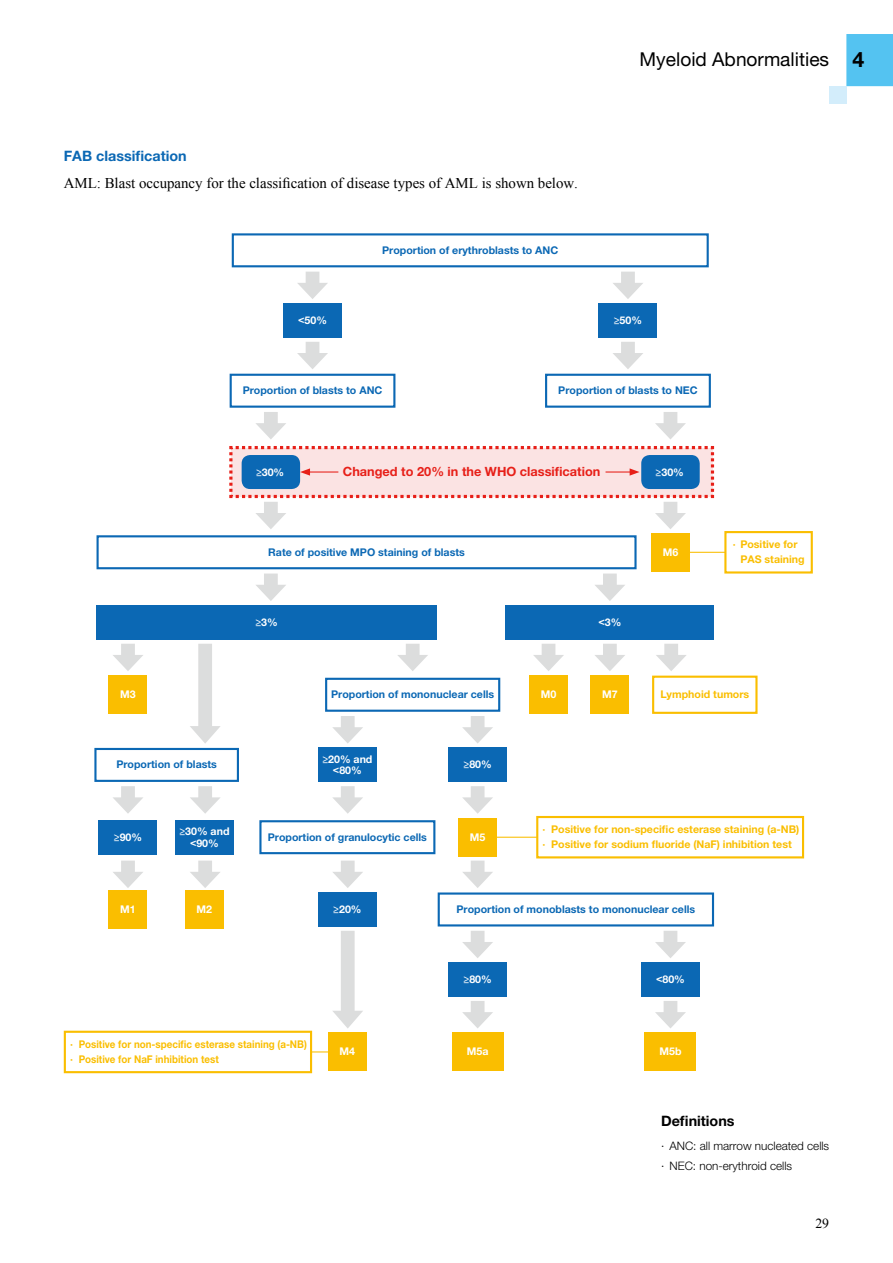
<style>
.page{position:relative;width:893px;height:1263px;background:#fff}
.page>*{position:absolute;margin:0;border:0;box-sizing:border-box;transform-origin:0 0}
.t1{font:19.2px "Helvetica Neue LT Std";color:#000}
.t2{font:14.85px "Times New Roman";color:#000}
.t3{font:700 14.4px "Helvetica Neue LT Std";color:#0b68b4}
.t4{font:700 14.4px "Helvetica Neue LT Std";color:#000}
.t5{font:13.8px "Times New Roman";color:#000}
.t6{font:700 12.75px "Helvetica Neue LT Std";color:#e71f18}
.t7{font:300 11.7px/19.2px "Helvetica Neue LT Std";color:#000}
.t8{font:700 10.65px "Helvetica Neue LT Std";color:#0b68b4}
.t9{font:700 10.65px/14.9px "Helvetica Neue LT Std";color:#fabe00}
.t10{font:700 10.65px/11.7px "Helvetica Neue LT Std";color:#fff;text-align:center}
.s1{font-weight:700;font-size:21.3px}
</style>
<div class="page">
<div style="left:846px;top:34px;width:47px;height:52px;background:#54c3f1"></div>
<div style="left:829px;top:86px;width:17px;height:18px;background:#d3edfb"></div>
<div style="left:232px;top:233px;width:477px;height:34px;border:2px solid #0b68b4"></div>
<div style="left:283px;top:303px;width:59px;height:35px;background:#0b68b4"></div>
<div style="left:599px;top:303px;width:58px;height:35px;background:#0b68b4"></div>
<div style="left:545px;top:374px;width:166px;height:34px;border:2px solid #0b68b4"></div>
<div style="left:230px;top:374px;width:165px;height:34px;border:2px solid #0b68b4"></div>
<div style="left:97px;top:535px;width:540px;height:34px;border:2px solid #0b68b4"></div>
<hr style="left:686px;top:552px;width:44px;height:1px;background:#fabe00">
<div style="left:651px;top:533px;width:39px;height:38px;background:#fabe00"></div>
<div style="left:725px;top:532px;width:87px;height:40px;background:#fff"></div>
<div style="left:724px;top:531px;width:89px;height:42px;border:2px solid #fabe00"></div>
<div style="left:652px;top:676px;width:105px;height:38px;border:2px solid #fabe00"></div>
<div style="left:506px;top:605px;width:208px;height:34px;background:#0b68b4"></div>
<div style="left:97px;top:605px;width:340px;height:34px;background:#0b68b4"></div>
<div style="left:591px;top:676px;width:38px;height:38px;background:#fabe00"></div>
<div style="left:529px;top:676px;width:39px;height:38px;background:#fabe00"></div>
<div style="left:109px;top:676px;width:38px;height:38px;background:#fabe00"></div>
<div style="left:325px;top:678px;width:175px;height:34px;border:2px solid #0b68b4"></div>
<div style="left:448px;top:748px;width:59px;height:34px;background:#0b68b4"></div>
<div style="left:318px;top:748px;width:59px;height:34px;background:#0b68b4"></div>
<div style="left:94px;top:748px;width:145px;height:34px;border:2px solid #0b68b4"></div>
<hr style="left:493px;top:837px;width:48px;height:1px;background:#fabe00">
<div style="left:458px;top:818px;width:39px;height:38px;background:#fabe00"></div>
<div style="left:99px;top:820px;width:58px;height:34px;background:#0b68b4"></div>
<div style="left:175px;top:820px;width:59px;height:34px;background:#0b68b4"></div>
<div style="left:259px;top:820px;width:176px;height:34px;border:2px solid #0b68b4"></div>
<div style="left:537px;top:817px;width:266px;height:40px;background:#fff"></div>
<div style="left:536px;top:816px;width:268px;height:42px;border:2px solid #fabe00"></div>
<div style="left:185px;top:890px;width:39px;height:39px;background:#fabe00"></div>
<div style="left:109px;top:890px;width:38px;height:39px;background:#fabe00"></div>
<div style="left:318px;top:892px;width:59px;height:34px;background:#0b68b4"></div>
<div style="left:438px;top:892px;width:276px;height:34px;border:2px solid #0b68b4"></div>
<div style="left:641px;top:963px;width:59px;height:34px;background:#0b68b4"></div>
<div style="left:448px;top:963px;width:59px;height:34px;background:#0b68b4"></div>
<svg style="left:312px;top:1051px;width:16px;height:1px"></svg>
<div style="left:452px;top:1033px;width:51px;height:38px;background:#fabe00"></div>
<div style="left:645px;top:1033px;width:51px;height:38px;background:#fabe00"></div>
<div style="left:328px;top:1033px;width:39px;height:38px;background:#fabe00"></div>
<div style="left:64px;top:1031px;width:248px;height:42px;border:2px solid #fabe00"></div>
<svg style="left:462px;top:1001px;width:31px;height:27px"></svg>
<svg style="left:655px;top:1001px;width:31px;height:27px"></svg>
<svg style="left:333px;top:931px;width:30px;height:97px"></svg>
<svg style="left:462px;top:931px;width:31px;height:27px"></svg>
<svg style="left:655px;top:931px;width:31px;height:27px"></svg>
<svg style="left:463px;top:860px;width:30px;height:28px"></svg>
<svg style="left:333px;top:860px;width:30px;height:28px"></svg>
<svg style="left:462px;top:786px;width:31px;height:28px"></svg>
<svg style="left:332px;top:786px;width:31px;height:28px"></svg>
<svg style="left:462px;top:716px;width:31px;height:27px"></svg>
<svg style="left:332px;top:716px;width:31px;height:27px"></svg>
<svg style="left:113px;top:860px;width:30px;height:28px"></svg>
<svg style="left:190px;top:860px;width:30px;height:28px"></svg>
<svg style="left:113px;top:786px;width:30px;height:27px"></svg>
<svg style="left:190px;top:786px;width:30px;height:28px"></svg>
<svg style="left:190px;top:644px;width:30px;height:100px"></svg>
<svg style="left:113px;top:644px;width:30px;height:27px"></svg>
<svg style="left:397px;top:644px;width:31px;height:27px"></svg>
<svg style="left:533px;top:644px;width:31px;height:27px"></svg>
<svg style="left:595px;top:644px;width:30px;height:27px"></svg>
<svg style="left:656px;top:644px;width:30px;height:27px"></svg>
<svg style="left:595px;top:573px;width:30px;height:28px"></svg>
<svg style="left:256px;top:573px;width:30px;height:28px"></svg>
<svg style="left:229px;top:412px;width:486px;height:117px"></svg>
<svg style="left:297px;top:342px;width:31px;height:27px"></svg>
<svg style="left:613px;top:342px;width:30px;height:27px"></svg>
<svg style="left:297px;top:272px;width:31px;height:27px"></svg>
<svg style="left:613px;top:272px;width:30px;height:27px"></svg>
<h3 class="t3" style="left:64px;top:147px;width:124px">FAB classification</h3>
<h2 class="t2" style="left:64px;top:173px;width:516px">AML: Blast occupancy for the classification of disease types of AML is shown below.</h2>
<p class="t8" style="left:382px;top:243px;width:178px">Proportion of erythroblasts to ANC</p>
<h1 class="t1" style="left:640px;top:48px;width:226px">Myeloid Abnormalities <span class="s1">4</span></h1>
<p class="t10" style="left:298px;top:314px;width:30px">&lt;50%</p>
<p class="t10" style="left:614px;top:314px;width:30px">≥50%</p>
<p class="t8" style="left:243px;top:384px;width:141px">Proportion of blasts to ANC</p>
<p class="t8" style="left:558px;top:384px;width:141px">Proportion of blasts to NEC</p>
<p class="t10" style="left:256px;top:466px;width:30px">≥30%</p>
<p class="t6" style="left:343px;top:464px;width:259px">Changed to 20% in the WHO classification</p>
<p class="t10" style="left:656px;top:466px;width:30px">≥30%</p>
<p class="t8" style="left:268px;top:545px;width:198px">Rate of positive MPO staining of blasts</p>
<p class="t10" style="left:663px;top:546px;width:17px">M6</p>
<p class="t9" style="left:740px;top:537px;width:66px;text-indent:-7px">· Positive for<br>PAS staining</p>
<p class="t10" style="left:255px;top:616px;width:24px">≥3%</p>
<p class="t10" style="left:598px;top:616px;width:24px">&lt;3%</p>
<p class="t10" style="left:120px;top:688px;width:17px">M3</p>
<p class="t8" style="left:331px;top:688px;width:165px">Proportion of mononuclear cells</p>
<p class="t10" style="left:541px;top:688px;width:17px">M0</p>
<p class="t10" style="left:602px;top:688px;width:17px">M7</p>
<p class="t8" style="left:116px;top:758px;width:102px">Proportion of blasts</p>
<p class="t10" style="left:322px;top:753px;width:52px">≥20% and &lt;80%</p>
<p class="t10" style="left:463px;top:758px;width:30px">≥80%</p>
<p class="t9" style="left:660px;top:687px;width:90px">Lymphoid tumors</p>
<p class="t10" style="left:179px;top:825px;width:52px">≥30% and &lt;90%</p>
<p class="t8" style="left:268px;top:830px;width:161px">Proportion of granulocytic cells</p>
<p class="t9" style="left:543px;top:822px;width:258px">· Positive for non-specific esterase staining (a-NB) · Positive for sodium fluoride (NaF) inhibition test</p>
<p class="t10" style="left:114px;top:831px;width:30px">≥90%</p>
<p class="t10" style="left:470px;top:831px;width:17px">M5</p>
<p class="t10" style="left:120px;top:903px;width:17px">M1</p>
<p class="t10" style="left:197px;top:903px;width:17px">M2</p>
<p class="t10" style="left:333px;top:903px;width:30px">≥20%</p>
<p class="t8" style="left:456px;top:903px;width:240px">Proportion of monoblasts to mononuclear cells</p>
<p class="t9" style="left:70px;top:1036px;width:238px">· Positive for non-specific esterase staining (a-NB) · Positive for NaF inhibition test</p>
<p class="t10" style="left:463px;top:973px;width:30px">≥80%</p>
<p class="t10" style="left:656px;top:973px;width:30px">&lt;80%</p>
<p class="t10" style="left:340px;top:1045px;width:17px">M4</p>
<p class="t10" style="left:467px;top:1045px;width:23px">M5a</p>
<p class="t10" style="left:659px;top:1045px;width:24px">M5b</p>
<h3 class="t4" style="left:661px;top:1111px;width:75px">Definitions</h3>
<p class="t7" style="left:661px;top:1136px;width:170px">· ANC: all marrow nucleated cells · NEC: non-erythroid cells</p>
<p class="t5" style="left:815px;top:1214px;width:15px">29</p>
</div>
